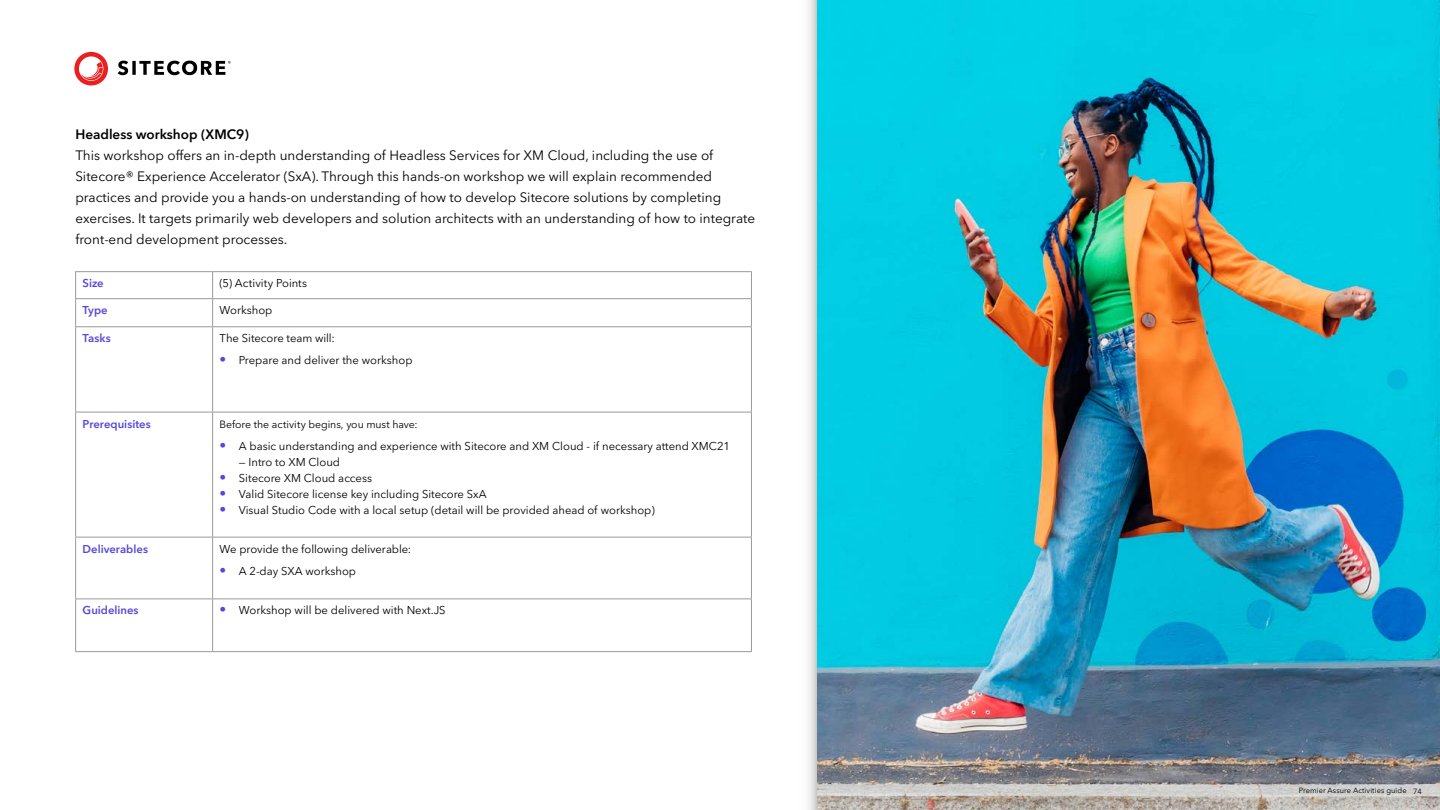
<style>
.page{position:relative;width:1440px;height:810px;background:#fff}
.page>*{position:absolute;margin:0;border:0;box-sizing:border-box;transform-origin:0 0}
.t1{font:13.5px/21px "Avenir Next LT Pro";color:#000}
.t2{font:600 13.5px "Avenir Next LT Pro";color:#000}
.t3{font:11.32px "Avenir Next LT Pro";color:#000}
.t4{font:600 11.32px "Avenir Next LT Pro";color:#5548d9}
.t5{font:10.5px "Avenir Next LT Pro";letter-spacing:-.005em;color:#000}
.t6{font:7.5px "Avenir Next LT Pro";letter-spacing:.01em;color:#000}
.t7{font:7.5px "Avenir Next LT Pro";letter-spacing:.01em;color:#212621}
.s1{font-size:13.5px;color:#5548d9}
</style>
<div class="page">
<div style="left:795px;top:0;width:22px;height:810px;background:linear-gradient(to right,#fff,#ddd)"></div>
<img style="left:817px;top:0;width:623px;height:810px">
<hr style="left:75px;top:271px;width:138px;height:1px;background:#999">
<hr style="left:213px;top:271px;width:539px;height:1px;background:#999">
<hr style="left:75px;top:298px;width:138px;height:1px;background:#999">
<svg style="left:75px;top:272px;width:1px;height:54px"></svg>
<hr style="left:213px;top:298px;width:539px;height:1px;background:#999">
<svg style="left:212px;top:272px;width:1px;height:54px"></svg>
<svg style="left:751px;top:272px;width:1px;height:54px"></svg>
<hr style="left:75px;top:326px;width:138px;height:1px;background:#999">
<hr style="left:75px;top:327px;width:1px;height:85px;background:#999">
<hr style="left:213px;top:326px;width:539px;height:1px;background:#999">
<hr style="left:212px;top:327px;width:1px;height:85px;background:#999">
<hr style="left:751px;top:327px;width:1px;height:85px;background:#999">
<hr style="left:75px;top:412px;width:138px;height:1px;background:#999">
<hr style="left:75px;top:412px;width:1px;height:125px;background:#999">
<hr style="left:213px;top:412px;width:539px;height:1px;background:#999">
<hr style="left:212px;top:412px;width:1px;height:125px;background:#999">
<hr style="left:751px;top:412px;width:1px;height:125px;background:#999">
<hr style="left:75px;top:537px;width:138px;height:1px;background:#999">
<hr style="left:75px;top:538px;width:1px;height:60px;background:#999">
<hr style="left:213px;top:537px;width:539px;height:1px;background:#999">
<hr style="left:212px;top:538px;width:1px;height:60px;background:#999">
<hr style="left:751px;top:538px;width:1px;height:60px;background:#999">
<hr style="left:75px;top:598px;width:138px;height:1px;background:#999">
<hr style="left:75px;top:599px;width:1px;height:52px;background:#999">
<hr style="left:213px;top:598px;width:539px;height:1px;background:#999">
<hr style="left:212px;top:599px;width:1px;height:52px;background:#999">
<hr style="left:751px;top:599px;width:1px;height:52px;background:#999">
<hr style="left:75px;top:651px;width:138px;height:1px;background:#999">
<hr style="left:213px;top:651px;width:539px;height:1px;background:#999">
<svg style="left:74px;top:52px;width:34px;height:34px"></svg>
<svg style="left:118px;top:60px;width:113px;height:15px"></svg>
<p class="t2" style="left:75px;top:126px;width:175px">Headless workshop (XMC9)</p>
<p class="t1" style="left:75px;top:144px;width:681px">This workshop offers an in-depth understanding of Headless Services for XM Cloud, including the use of Sitecore® Experience Accelerator (SxA). Through this hands-on workshop we will explain recommended practices and provide you a hands-on understanding of how to develop Sitecore solutions by completing exercises. It targets primarily web developers and solution architects with an understanding of how to integrate front-end development processes.</p>
<p class="t4" style="left:83px;top:276px;width:23px">Size</p>
<p class="t3" style="left:220px;top:276px;width:89px">(5) Activity Points</p>
<p class="t4" style="left:83px;top:303px;width:27px">Type</p>
<p class="t3" style="left:220px;top:304px;width:54px">Workshop</p>
<p class="t4" style="left:83px;top:331px;width:30px">Tasks</p>
<p class="t3" style="left:220px;top:332px;width:117px">The Sitecore team will:</p>
<p class="t3" style="left:220px;top:354px;width:194px"><span class="s1">•</span> Prepare and deliver the workshop</p>
<p class="t4" style="left:83px;top:417px;width:70px">Prerequisites</p>
<p class="t5" style="left:220px;top:418px;width:200px">Before the activity begins, you must have:</p>
<p class="t3" style="left:220px;top:439px;width:512px"><span class="s1">•</span> A basic understanding and experience with Sitecore and XM Cloud - if necessary attend XMC21</p>
<p class="t3" style="left:239px;top:455px;width:103px">— Intro to XM Cloud</p>
<p class="t3" style="left:220px;top:471px;width:154px"><span class="s1">•</span> Sitecore XM Cloud access</p>
<p class="t3" style="left:220px;top:487px;width:269px"><span class="s1">•</span> Valid Sitecore license key including Sitecore SxA</p>
<p class="t3" style="left:220px;top:503px;width:437px"><span class="s1">•</span> Visual Studio Code with a local setup (detail will be provided ahead of workshop)</p>
<p class="t4" style="left:83px;top:542px;width:67px">Deliverables</p>
<p class="t3" style="left:220px;top:542px;width:193px">We provide the following deliverable:</p>
<p class="t3" style="left:220px;top:564px;width:138px"><span class="s1">•</span> A 2-day SXA workshop</p>
<p class="t4" style="left:83px;top:604px;width:58px">Guidelines</p>
<p class="t3" style="left:220px;top:604px;width:228px"><span class="s1">•</span> Workshop will be delivered with Next.JS</p>
<p class="t6" style="left:1299px;top:786px;width:124px">Premier Assure Activities guide 74</p>
<p class="t7" style="left:1300px;top:786px;width:60px">Premier Assure a</p>
</div>
